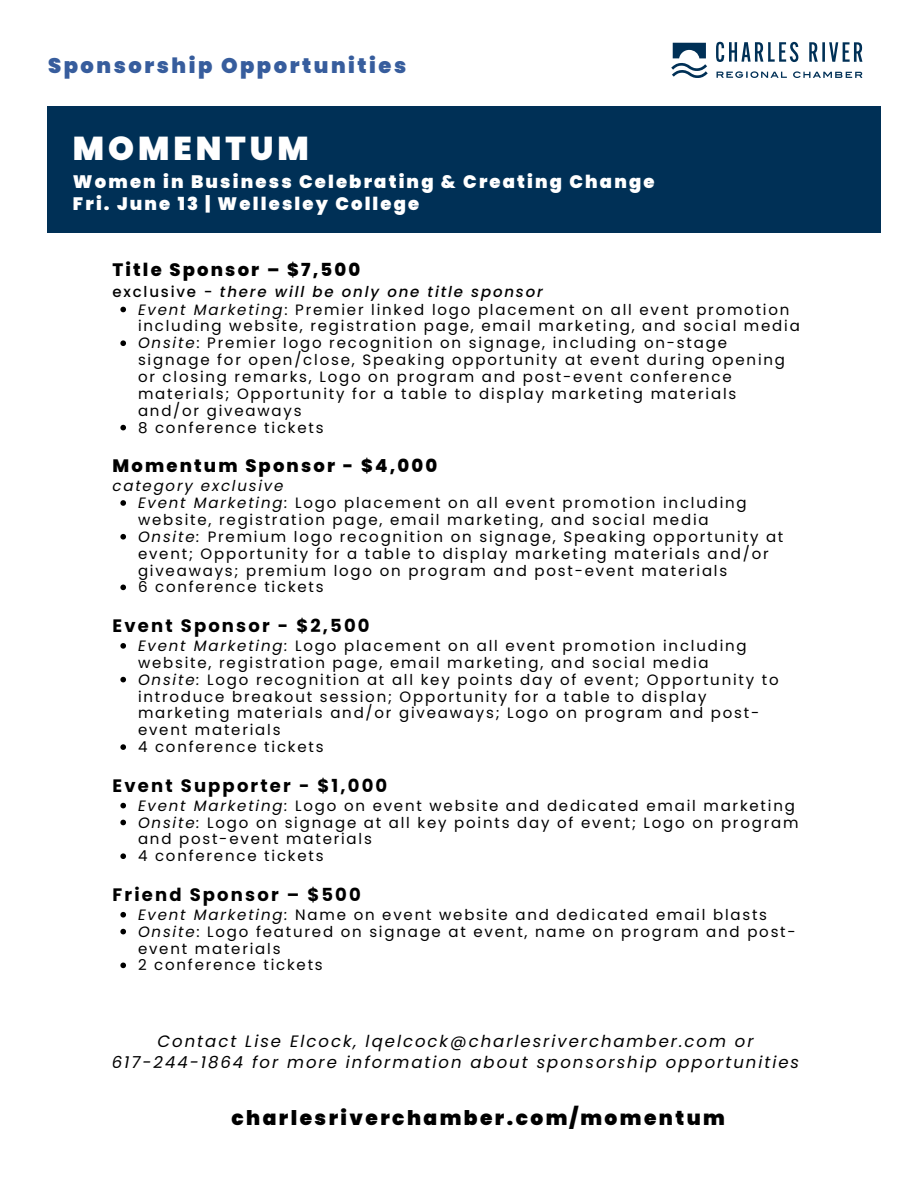
<style>
.page{position:relative;width:918px;height:1188px;background:#fff}
.page>*{position:absolute;margin:0;border:0;box-sizing:border-box;transform-origin:0 0}
.t1{font:900 33px "Poppins";letter-spacing:.12em;color:#fff}
.t2{font:900 21px "Poppins";letter-spacing:.12em;color:#375d9d}
.t3{font:900 20.25px "Poppins";letter-spacing:.12em;color:#000}
.t4{font:900 18px/22.5px "Poppins";letter-spacing:.12em;color:#fff}
.t5{font:700 18px "Poppins";letter-spacing:.12em;color:#000}
.t6{font:800 18px "Poppins";letter-spacing:.12em;color:#000}
.t7{font:italic 16.5px/21.3px "Poppins";letter-spacing:.12em;color:#000;text-align:center}
.t8{font:15px/16.8px "Poppins";letter-spacing:.12em;color:#000}
.t9{font:italic 500 15px "Poppins";letter-spacing:.12em;color:#000}
.t10{font:italic 15px "Poppins";letter-spacing:.12em;color:#000}
.s1{font-style:normal}
.s2{font-style:italic}
</style>
<div class="page">
<div style="left:47px;top:106px;width:833px;height:127px;background:#003056"></div>
<svg style="left:671px;top:43px;width:37px;height:35px"></svg>
<svg style="left:717px;top:71px;width:70px;height:7px"></svg>
<svg style="left:793px;top:71px;width:69px;height:7px"></svg>
<svg style="left:716px;top:42px;width:82px;height:20px"></svg>
<svg style="left:809px;top:42px;width:53px;height:20px"></svg>
<svg style="left:120px;top:307px;width:6px;height:5px"></svg>
<svg style="left:120px;top:340px;width:6px;height:6px"></svg>
<svg style="left:120px;top:425px;width:6px;height:5px"></svg>
<svg style="left:120px;top:500px;width:6px;height:6px"></svg>
<svg style="left:120px;top:534px;width:6px;height:6px"></svg>
<svg style="left:120px;top:585px;width:6px;height:5px"></svg>
<svg style="left:120px;top:643px;width:6px;height:6px"></svg>
<svg style="left:120px;top:677px;width:6px;height:5px"></svg>
<svg style="left:120px;top:744px;width:6px;height:6px"></svg>
<svg style="left:120px;top:803px;width:6px;height:5px"></svg>
<svg style="left:120px;top:820px;width:6px;height:5px"></svg>
<svg style="left:120px;top:853px;width:6px;height:6px"></svg>
<svg style="left:120px;top:912px;width:6px;height:6px"></svg>
<svg style="left:120px;top:929px;width:6px;height:5px"></svg>
<svg style="left:120px;top:963px;width:6px;height:5px"></svg>
<p class="t2" style="left:48px;top:51px;width:360px">Sponsorship Opportunities</p>
<p class="t1" style="left:73px;top:125px;width:237px">MOMENTUM</p>
<p class="t4" style="left:73px;top:170px;width:583px">Women in Business Celebrating &amp; Creating Change<br>Fri. June 13 | Wellesley College</p>
<h2 class="t6" style="left:113px;top:257px;width:249px">Title Sponsor – $7,500</h2>
<h2 class="t9" style="left:113px;top:281px;width:432px"><span class="s1">exclusive -</span> there will be only one title sponsor</h2>
<h4 class="t8" style="left:138px;top:301px;width:663px"><span class="s2">Event Marketing</span>: Premier linked logo placement on all event promotion including website, registration page, email marketing, and social media</h4>
<p class="t8" style="left:138px;top:335px;width:649px"><span class="s2">Onsite</span>: Premier logo recognition on signage, including on-stage signage for open/close, Speaking opportunity at event during opening or closing remarks, Logo on program and post-event conference materials; Opportunity for a table to display marketing materials and/or giveaways</p>
<p class="t8" style="left:138px;top:419px;width:187px">8 conference tickets</p>
<p class="t6" style="left:113px;top:453px;width:326px">Momentum Sponsor - $4,000</p>
<p class="t10" style="left:113px;top:475px;width:172px">category exclusive</p>
<h3 class="t8" style="left:138px;top:494px;width:610px"><span class="s2">Event Marketing:</span> Logo placement on all event promotion including website, registration page, email marketing, and social media</h3>
<p class="t8" style="left:138px;top:528px;width:647px"><span class="s2">Onsite:</span> Premium logo recognition on signage, Speaking opportunity at event; Opportunity for a table to display marketing materials and/or giveaways; premium logo on program and post-event materials</p>
<p class="t8" style="left:138px;top:579px;width:187px">6 conference tickets</p>
<p class="t5" style="left:113px;top:613px;width:259px">Event Sponsor - $2,500</p>
<h2 class="t8" style="left:138px;top:637px;width:610px"><span class="s2">Event Marketing:</span> Logo placement on all event promotion including website, registration page, email marketing, and social media</h2>
<p class="t8" style="left:138px;top:671px;width:642px"><span class="s2">Onsite:</span> Logo recognition at all key points day of event; Opportunity to introduce breakout session; Opportunity for a table to display marketing materials and/or giveaways; Logo on program and post&shy;event materials</p>
<p class="t8" style="left:138px;top:739px;width:187px">4 conference tickets</p>
<p class="t5" style="left:113px;top:773px;width:276px">Event Supporter - $1,000</p>
<h2 class="t8" style="left:138px;top:797px;width:658px"><span class="s2">Event Marketing:</span> Logo on event website and dedicated email marketing</h2>
<p class="t8" style="left:138px;top:814px;width:662px"><span class="s2">Onsite:</span> Logo on signage at all key points day of event; Logo on program and post-event materials</p>
<p class="t8" style="left:138px;top:848px;width:187px">4 conference tickets</p>
<p class="t5" style="left:113px;top:882px;width:250px">Friend Sponsor – $500</p>
<h2 class="t8" style="left:138px;top:906px;width:631px"><span class="s2">Event Marketing:</span> Name on event website and dedicated email blasts</h2>
<p class="t8" style="left:138px;top:923px;width:659px"><span class="s2">Onsite</span>: Logo featured on signage at event, name on program and post&shy;event materials</p>
<p class="t8" style="left:138px;top:957px;width:186px">2 conference tickets</p>
<h3 class="t7" style="left:112px;top:1030px;width:689px">Contact Lise Elcock, lqelcock@charlesriverchamber.com or<br>617-244-1864 for more information about sponsorship opportunities</h3>
<p class="t3" style="left:232px;top:1104px;width:495px">charlesriverchamber.com/momentum</p>
</div>
